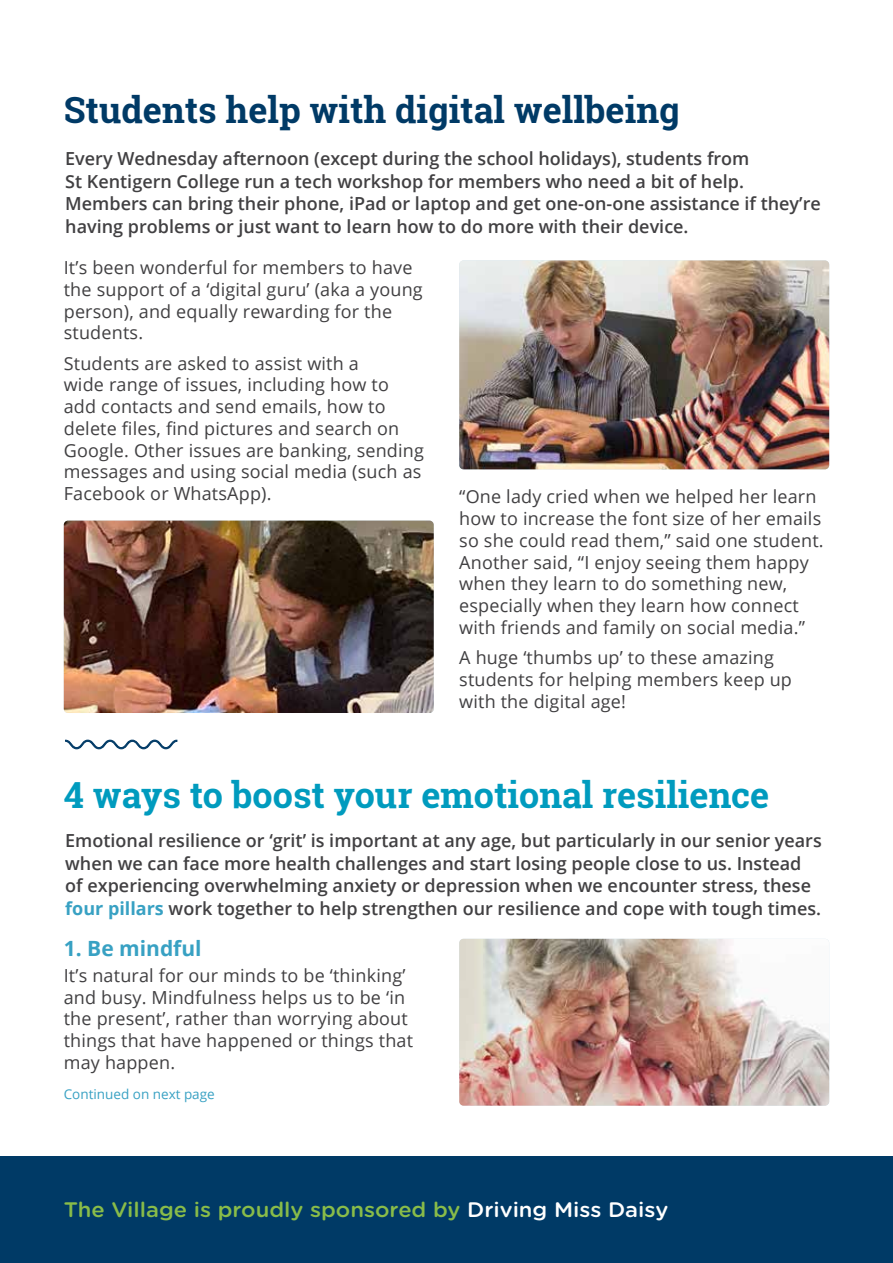
<style>
.page{position:relative;width:893px;height:1263px;background:#fff}
.page>*{position:absolute;margin:0;border:0;box-sizing:border-box;transform-origin:0 0}
.t1{font:700 36px "Roboto Slab";color:#009bbe}
.t2{font:700 36px "Roboto Slab";color:#003a66}
.t3{font:500 21px "Gotham Rounded";color:#89bc49;scale:1.05 1}
.t4{font:700 21px "Open Sans";color:#38a1c3}
.t5{font:18px/21.8px "Open Sans";letter-spacing:.01em;color:#414042}
.t6{font:600 18px/22.5px "Open Sans";color:#414042}
.t7{font:13.5px "Open Sans";color:#38a1c3}
.s1{font-weight:700;color:#38a1c3}
.s2{color:#fff}
</style>
<div class="page">
<div style="left:0;top:1157px;width:893px;height:106px;background:#003a66"></div>
<img style="left:64px;top:521px;width:370px;height:192px">
<img style="left:459px;top:260px;width:370px;height:209px">
<img style="left:459px;top:939px;width:370px;height:167px">
<svg style="left:65px;top:740px;width:112px;height:9px"></svg>
<h1 class="t2" style="left:64px;top:85px;width:617px">Students help with digital wellbeing</h1>
<p class="t6" style="left:65px;top:147px;width:757px">Every Wednesday afternoon (except during the school holidays), students from<br>St Kentigern College run a tech workshop for members who need a bit of help.<br>Members can bring their phone, iPad or laptop and get one-on-one assistance if they’re having problems or just want to learn how to do more with their device.</p>
<p class="t5" style="left:64px;top:256px;width:361px">It’s been wonderful for members to have the support of a ‘digital guru’ (aka a young person), and equally rewarding for the students.</p>
<p class="t5" style="left:64px;top:352px;width:362px">Students are asked to assist with a<br>wide range of issues, including how to add contacts and send emails, how to delete files, find pictures and search on Google. Other issues are banking, sending messages and using social media (such as Facebook or WhatsApp).</p>
<p class="t5" style="left:459px;top:485px;width:366px">“One lady cried when we helped her learn how to increase the font size of her emails so she could read them,” said one student.<br>Another said, “I enjoy seeing them happy when they learn to do something new, especially when they learn how connect with friends and family on social media.”</p>
<p class="t5" style="left:459px;top:646px;width:334px">A huge ‘thumbs up’ to these amazing students for helping members keep up with the digital age!</p>
<h1 class="t1" style="left:64px;top:770px;width:707px">4 ways to boost your emotional resilience</h1>
<p class="t6" style="left:65px;top:829px;width:758px">Emotional resilience or ‘grit’ is important at any age, but particularly in our senior years when we can face more health challenges and start losing people close to us. Instead of experiencing overwhelming anxiety or depression when we encounter stress, these <span class="s1">four pillars</span> work together to help strengthen our resilience and cope with tough times.</p>
<p class="t4" style="left:64px;top:933px;width:139px">1. Be mindful</p>
<p class="t5" style="left:64px;top:964px;width:351px">It’s natural for our minds to be ‘thinking’ and busy. Mindfulness helps us to be ‘in the present’, rather than worrying about things that have happened or things that may happen.</p>
<p class="t7" style="left:64px;top:1085px;width:152px">Continued on next page</p>
<p class="t3" style="left:64px;top:1195px;width:577px">The Village is proudly sponsored by <span class="s2">Driving Miss Daisy</span></p>
</div>
